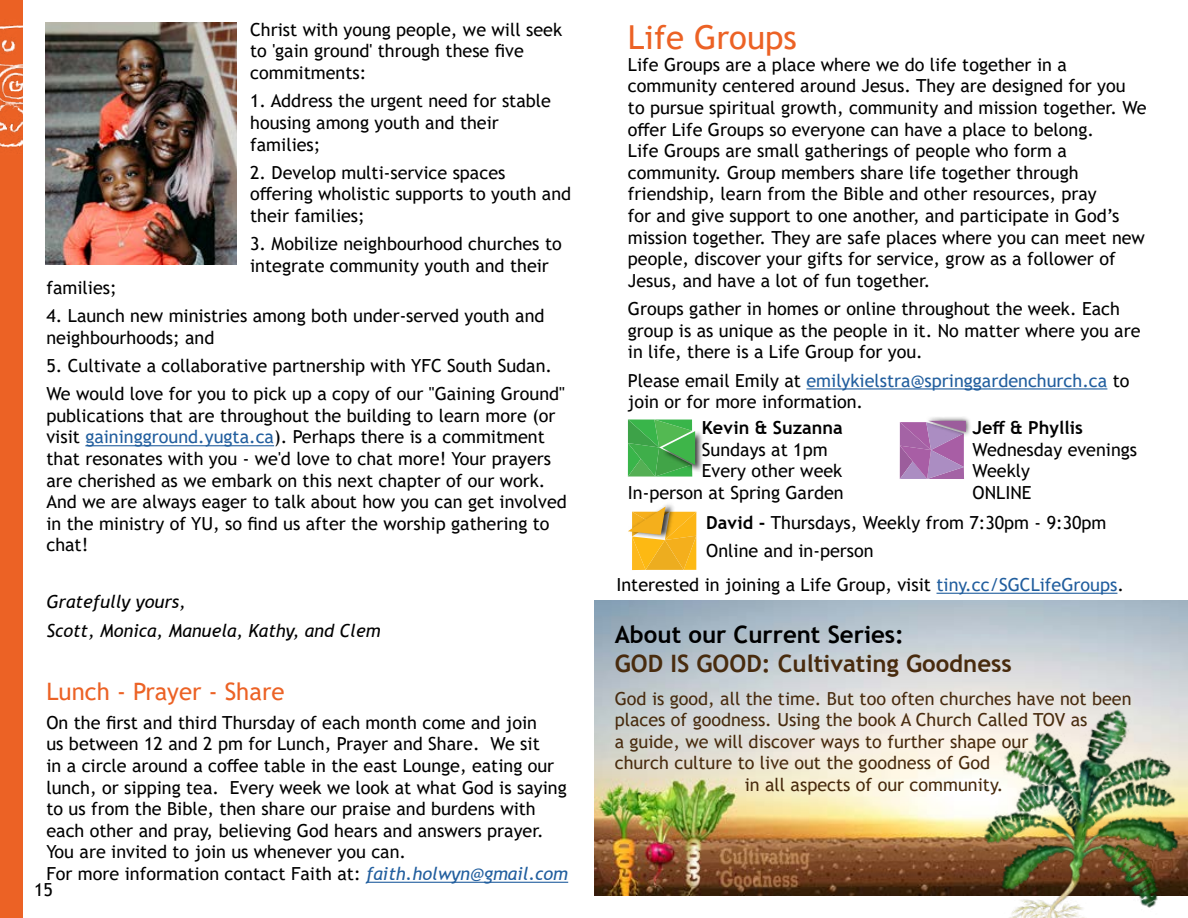
<style>
.page{position:relative;width:1188px;height:918px;background:#fff}
.page>*{position:absolute;margin:0;border:0;box-sizing:border-box;transform-origin:0 0}
.t1{font:33px "Trebuchet MS";color:#ec6225}
.t2{font:700 24px "Trebuchet MS";color:#482b0e}
.t3{font:700 24px "Trebuchet MS";color:#000}
.t4{font:24px "Trebuchet MS";color:#ec6225}
.t5{font:18px/21.6px "Trebuchet MS";color:#000}
.t6{font:18px "Trebuchet MS";color:#482b0e}
.t7{font:italic 18px/28.3px "Trebuchet MS";color:#000}
.t8{font:700 18px "Trebuchet MS";color:#000}
.s1{color:#215e9e}
.s2{font-style:italic;color:#215e9e}
.s3{font-weight:700}
</style>
<div class="page">
<div style="left:0;top:0;width:22px;height:918px;background:#ec6225"></div>
<img style="left:0;top:24px;width:22px;height:124px">
<div style="left:628px;top:502px;width:47px;height:38px;background:#000;opacity:.75"></div>
<svg style="left:628px;top:507px;width:68px;height:63px;background:#f1ba40"></svg>
<div style="left:924px;top:416px;width:47px;height:21px;background:#000;opacity:.75"></div>
<svg style="left:900px;top:421px;width:66px;height:58px;background:#aa76b1"></svg>
<div style="left:661px;top:430px;width:43px;height:44px;background:#000;opacity:.75"></div>
<svg style="left:628px;top:419px;width:67px;height:58px;background:#4cb255"></svg>
<hr style="left:806px;top:388px;width:301px;height:1px;background:#215e9e">
<hr style="left:937px;top:593px;width:180px;height:1px;background:#215e9e">
<hr style="left:85px;top:445px;width:189px;height:1px;background:#215e9e">
<hr style="left:366px;top:882px;width:202px;height:1px;background:#215e9e">
<img style="left:45px;top:22px;width:192px;height:243px">
<img style="left:594px;top:600px;width:594px;height:295px">
<img style="left:965px;top:686px;width:223px;height:232px">
<p class="t5" style="left:250px;top:18px;width:313px">Christ with young people, we will seek to 'gain ground' through these five commitments:</p>
<p class="t5" style="left:250px;top:90px;width:302px">1. Address the urgent need for stable housing among youth and their families;</p>
<p class="t5" style="left:250px;top:162px;width:323px">2. Develop multi-service spaces offering wholistic supports to youth and their families;</p>
<p class="t5" style="left:250px;top:233px;width:313px">3. Mobilize neighbourhood churches to integrate community youth and their</p>
<p class="t5" style="left:46px;top:276px;width:72px">families;</p>
<p class="t5" style="left:46px;top:305px;width:500px">4. Launch new ministries among both under-served youth and neighbourhoods; and</p>
<p class="t5" style="left:46px;top:351px;width:520px;line-height:28.3px">5. Cultivate a collaborative partnership with YFC South Sudan.<br>We would love for you to pick up a copy of our "Gaining Ground"</p>
<p class="t5" style="left:46px;top:405px;width:522px">publications that are throughout the building to learn more (or visit <span class="s1">gainingground.yugta.ca</span>). Perhaps there is a commitment that resonates with you - we'd love to chat more! Your prayers are cherished as we embark on this next chapter of our work.<br>And we are always eager to talk about how you can get involved in the ministry of YU, so find us after the worship gathering to chat!</p>
<p class="t7" style="left:46px;top:588px;width:336px">Gratefully yours,<br>Scott, Monica, Manuela, Kathy, and Clem</p>
<h2 class="t4" style="left:46px;top:677px;width:240px">Lunch - Prayer - Share</h2>
<p class="t5" style="left:46px;top:711px;width:523px">On the first and third Thursday of each month come and join<br>us between 12 and 2 pm for Lunch, Prayer and Share. We sit<br>in a circle around a coffee table in the east Lounge, eating our lunch, or sipping tea. Every week we look at what God is saying to us from the Bible, then share our praise and burdens with each other and pray, believing God hears and answers prayer.<br>You are invited to join us whenever you can.<br>For more information contact Faith at: <span class="s2">faith.holwyn@gmail.com</span></p>
<p class="t5" style="left:34px;top:879px;width:20px">15</p>
<h1 class="t1" style="left:628px;top:17px;width:170px">Life Groups</h1>
<p class="t5" style="left:628px;top:53px;width:520px">Life Groups are a place where we do life together in a community centered around Jesus. They are designed for you to pursue spiritual growth, community and mission together. We offer Life Groups so everyone can have a place to belong.<br>Life Groups are small gatherings of people who form a community. Group members share life together through friendship, learn from the Bible and other resources, pray<br>for and give support to one another, and participate in God’s mission together. They are safe places where you can meet new people, discover your gifts for service, grow as a follower of Jesus, and have a lot of fun together.</p>
<p class="t5" style="left:628px;top:298px;width:514px">Groups gather in homes or online throughout the week. Each group is as unique as the people in it. No matter where you are in life, there is a Life Group for you.</p>
<p class="t5" style="left:628px;top:369px;width:503px">Please email Emily at <span class="s1">emilykielstra@springgardenchurch.ca</span> to join or for more information.</p>
<p class="t8" style="left:973px;top:416px;width:112px">Jeff &amp; Phyllis</p>
<p class="t5" style="left:973px;top:438px;width:166px">Wednesday evenings<br>Weekly<br>ONLINE</p>
<p class="t5" style="left:706px;top:508px;width:402px;line-height:28.3px"><span class="s3">David -</span> Thursdays, Weekly from 7:30pm - 9:30pm<br>Online and in-person</p>
<p class="t8" style="left:702px;top:416px;width:142px">Kevin &amp; Suzanna</p>
<p class="t5" style="left:702px;top:438px;width:127px">Sundays at 1pm</p>
<p class="t5" style="left:702px;top:460px;width:142px">Every other week</p>
<p class="t5" style="left:628px;top:482px;width:217px">In-person at Spring Garden</p>
<p class="t5" style="left:616px;top:574px;width:509px">Interested in joining a Life Group, visit <span class="s1">tiny.cc/SGCLifeGroups</span>.</p>
<h2 class="t3" style="left:615px;top:620px;width:291px">About our Current Series:</h2>
<h2 class="t2" style="left:615px;top:649px;width:399px">GOD IS GOOD: Cultivating Goodness</h2>
<p class="t6" style="left:615px;top:687px;width:518px">God is good, all the time. But too often churches have not been</p>
<p class="t6" style="left:615px;top:709px;width:474px">places of goodness. Using the book A Church Called TOV as</p>
<p class="t6" style="left:615px;top:730px;width:415px">a guide, we will discover ways to further shape our</p>
<p class="t6" style="left:615px;top:752px;width:377px">church culture to live out the goodness of God</p>
<p class="t6" style="left:745px;top:773px;width:260px">in all aspects of our community.</p>
</div>
